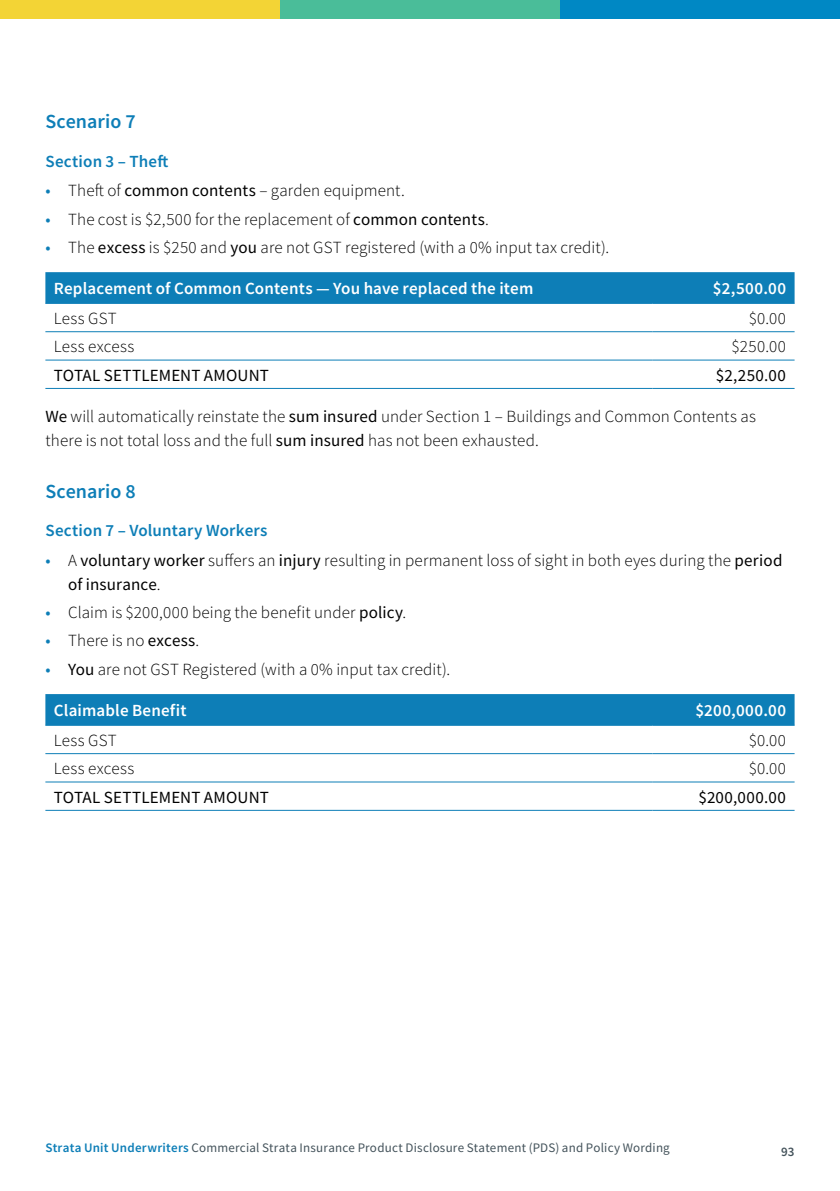
<style>
.page{position:relative;width:840px;height:1191px;background:#fff}
.page>*{position:absolute;margin:0;border:0;box-sizing:border-box;transform-origin:0 0}
.t1{font:600 20px "Source Sans Pro";letter-spacing:.005em;color:#0d7eb7}
.t2{font:300 17px/24px "Source Sans Pro";letter-spacing:.01em;color:#000}
.t3{font:600 17px "Source Sans Pro";letter-spacing:.01em;color:#fff}
.t4{font:17px "Source Sans Pro";letter-spacing:.01em;color:#000}
.t5{font:600 17px "Source Sans Pro";letter-spacing:.01em;color:#0d7eb7}
.t6{font:13px "Source Sans Pro";letter-spacing:.02em;color:#44535b}
.t7{font:600 13px "Source Sans Pro";color:#44535b}
.s1{font-weight:400;color:#0d7eb7}
.s2{font-weight:400}
.s3{font-weight:600;color:#0d7eb7}
</style>
<div class="page">
<div style="left:0;top:0;width:280px;height:18px;background:#f3d435"></div>
<div style="left:280px;top:0;width:279px;height:18px;background:#4abd99"></div>
<div style="left:559px;top:0;width:280px;height:18px;background:#0088c4"></div>
<div style="left:45px;top:272px;width:749px;height:31px;background:#0d7eb7"></div>
<hr style="left:45px;top:303px;width:607px;height:1px;background:#0d7eb7">
<hr style="left:652px;top:303px;width:142px;height:1px;background:#0d7eb7">
<hr style="left:45px;top:331px;width:607px;height:1px;background:#0d7eb7">
<hr style="left:652px;top:331px;width:142px;height:1px;background:#0d7eb7">
<hr style="left:45px;top:360px;width:607px;height:1px;background:#0d7eb7">
<hr style="left:652px;top:360px;width:142px;height:1px;background:#0d7eb7">
<hr style="left:45px;top:388px;width:607px;height:1px;background:#0d7eb7">
<hr style="left:652px;top:388px;width:142px;height:1px;background:#0d7eb7">
<div style="left:45px;top:694px;width:749px;height:31px;background:#0d7eb7"></div>
<hr style="left:45px;top:725px;width:607px;height:1px;background:#0d7eb7">
<hr style="left:652px;top:725px;width:142px;height:1px;background:#0d7eb7">
<hr style="left:45px;top:753px;width:607px;height:1px;background:#0d7eb7">
<hr style="left:652px;top:753px;width:142px;height:1px;background:#0d7eb7">
<hr style="left:45px;top:781px;width:607px;height:1px;background:#0d7eb7">
<hr style="left:652px;top:781px;width:142px;height:1px;background:#0d7eb7">
<hr style="left:45px;top:810px;width:607px;height:1px;background:#0d7eb7">
<hr style="left:652px;top:810px;width:142px;height:1px;background:#0d7eb7">
<p class="t1" style="left:45px;top:109px;width:92px">Scenario 7</p>
<p class="t5" style="left:45px;top:150px;width:124px">Section 3 – Theft</p>
<p class="t2" style="left:45px;top:179px;width:361px"><span class="s1">•</span> Theft of <span class="s2">common contents</span> – garden equipment.</p>
<p class="t2" style="left:45px;top:207px;width:444px"><span class="s1">•</span> The cost is $2,500 for the replacement of <span class="s2">common contents</span>.</p>
<p class="t2" style="left:45px;top:235px;width:565px"><span class="s1">•</span> The <span class="s2">excess</span> is $250 and <span class="s2">you</span> are not GST registered (with a 0% input tax credit).</p>
<p class="t3" style="left:54px;top:277px;width:480px">Replacement of Common Contents — You have replaced the item</p>
<p class="t3" style="left:712px;top:277px;width:75px">$2,500.00</p>
<p class="t2" style="left:54px;top:306px;width:64px">Less GST</p>
<p class="t2" style="left:748px;top:306px;width:39px">$0.00</p>
<p class="t2" style="left:54px;top:334px;width:82px">Less excess</p>
<p class="t2" style="left:731px;top:334px;width:56px">$250.00</p>
<p class="t4" style="left:54px;top:364px;width:216px">TOTAL SETTLEMENT AMOUNT</p>
<p class="t4" style="left:715px;top:364px;width:72px">$2,250.00</p>
<p class="t2" style="left:45px;top:404px;width:711px"><span class="s2">We</span> will automatically reinstate the <span class="s2">sum insured</span> under Section 1 – Buildings and Common Contents as there is not total loss and the full <span class="s2">sum insured</span> has not been exhausted.</p>
<p class="t1" style="left:45px;top:478px;width:92px">Scenario 8</p>
<p class="t5" style="left:45px;top:519px;width:223px">Section 7 – Voluntary Workers</p>
<p class="t2" style="left:68px;top:548px;width:715px;text-indent:-23px"><span class="s1">•</span> A <span class="s2">voluntary worker</span> suffers an <span class="s2">injury</span> resulting in permanent loss of sight in both eyes during the <span class="s2">period of insurance</span>.</p>
<p class="t2" style="left:45px;top:600px;width:362px"><span class="s1">•</span> Claim is $200,000 being the benefit under <span class="s2">policy</span>.</p>
<p class="t2" style="left:45px;top:629px;width:155px"><span class="s1">•</span> There is no <span class="s2">excess</span>.</p>
<p class="t2" style="left:45px;top:657px;width:406px"><span class="s1">•</span> <span class="s2">You</span> are not GST Registered (with a 0% input tax credit).</p>
<p class="t3" style="left:54px;top:699px;width:134px">Claimable Benefit</p>
<p class="t3" style="left:695px;top:699px;width:92px">$200,000.00</p>
<p class="t2" style="left:54px;top:728px;width:64px">Less GST</p>
<p class="t2" style="left:748px;top:728px;width:39px">$0.00</p>
<p class="t2" style="left:54px;top:756px;width:82px">Less excess</p>
<p class="t2" style="left:748px;top:756px;width:39px">$0.00</p>
<p class="t4" style="left:54px;top:786px;width:216px">TOTAL SETTLEMENT AMOUNT</p>
<p class="t4" style="left:698px;top:786px;width:89px">$200,000.00</p>
<p class="t6" style="left:45px;top:1139px;width:625px"><span class="s3">Strata Unit Underwriters</span> Commercial Strata Insurance Product Disclosure Statement (PDS) and Policy Wording</p>
<p class="t7" style="left:780px;top:1143px;width:15px">93</p>
</div>
